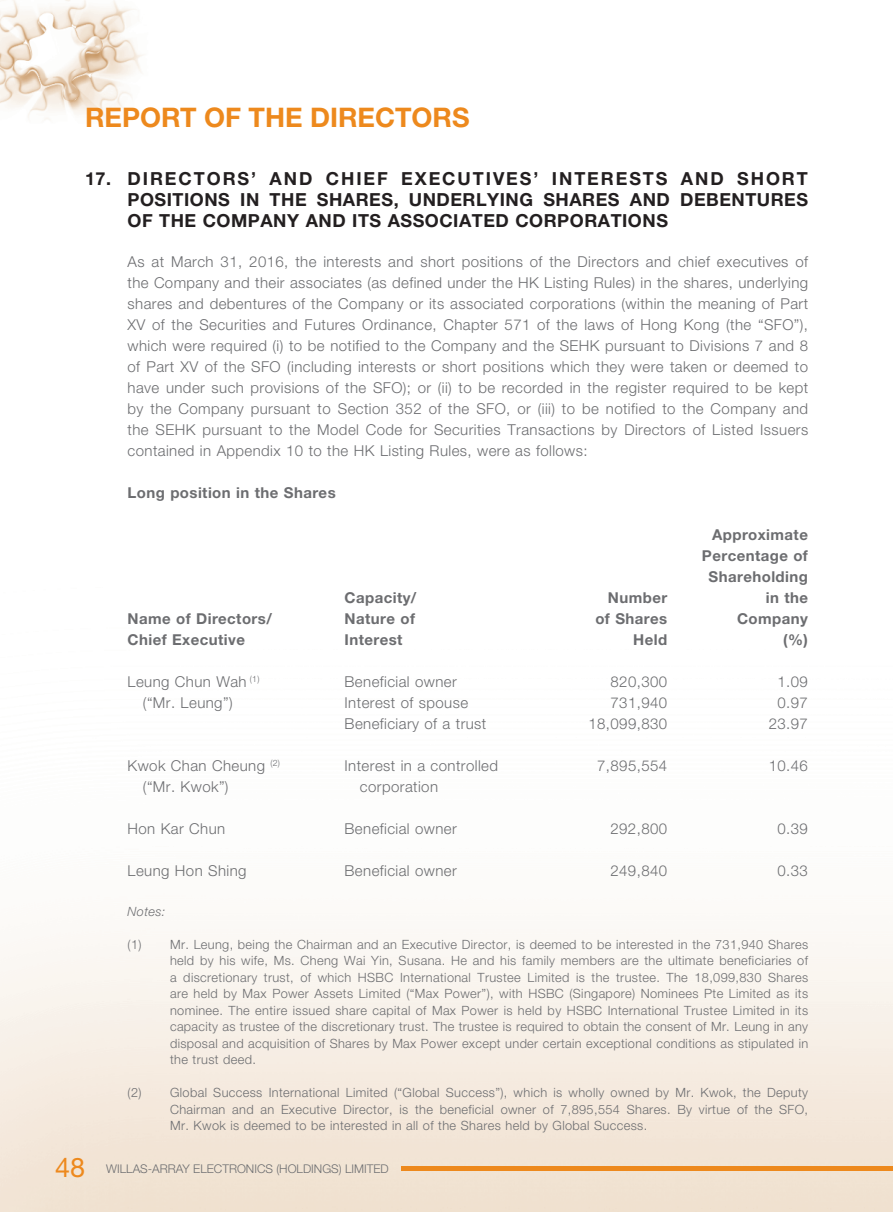
<style>
.page{position:relative;width:893px;height:1212px;background:#fff}
.page>*{position:absolute;margin:0;border:0;box-sizing:border-box;transform-origin:0 0}
.t1{font:700 27px "Helvetica Neue LT Std";color:#ed891d}
.t2{font:27px "Helvetica Neue LT Std";color:#ed891d}
.t3{font:700 18px/21px "Helvetica Neue LT Std";letter-spacing:.03em;color:#231f20;text-align:justify}
.t4{font:300 15px/21px "Helvetica Neue LT Std";letter-spacing:.03em;color:#6c6d70;text-align:justify}
.t5{font:700 15px/21px "Helvetica Neue LT Std";letter-spacing:.03em;color:#6c6d70;text-align:right}
.t6{font:300 12.75px/16.5px "Helvetica Neue LT Std";letter-spacing:.03em;color:#6c6d70;text-align:justify}
.t7{font:italic 300 12.75px "Helvetica Neue LT Std";letter-spacing:.03em;color:#6c6d70}
.t8{font:300 12px "Helvetica Neue LT Std";color:#6c6d70}
</style>
<div class="page">
<img style="left:0;top:0;width:893px;height:1212px">
<div style="left:402px;top:1166px;width:491px;height:5px;background:#ed891d"></div>
<h1 class="t1" style="left:85px;top:100px;width:386px">REPORT OF THE DIRECTORS</h1>
<p class="t3" style="left:128px;top:168px;width:682px;text-indent:-43px">17. DIRECTORS’ AND CHIEF EXECUTIVES’ INTERESTS AND SHORT POSITIONS IN THE SHARES, UNDERLYING SHARES AND DEBENTURES OF THE COMPANY AND ITS ASSOCIATED CORPORATIONS</p>
<p class="t4" style="left:128px;top:250px;width:682px">As at March 31, 2016, the interests and short positions of the Directors and chief executives of the Company and their associates (as defined under the HK Listing Rules) in the shares, underlying shares and debentures of the Company or its associated corporations (within the meaning of Part XV of the Securities and Futures Ordinance, Chapter 571 of the laws of Hong Kong (the “SFO”), which were required (i) to be notified to the Company and the SEHK pursuant to Divisions 7 and 8 of Part XV of the SFO (including interests or short positions which they were taken or deemed to have under such provisions of the SFO); or (ii) to be recorded in the register required to be kept by the Company pursuant to Section 352 of the SFO, or (iii) to be notified to the Company and the SEHK pursuant to the Model Code for Securities Transactions by Directors of Listed Issuers contained in Appendix 10 to the HK Listing Rules, were as follows:</p>
<p class="t5" style="left:128px;top:481px;width:210px">Long position in the Shares</p>
<p class="t5" style="left:702px;top:523px;width:108px">Approximate<br>Percentage of<br>Shareholding</p>
<p class="t5" style="left:345px;top:586px;width:73px">Capacity/</p>
<p class="t5" style="left:608px;top:586px;width:61px">Number</p>
<p class="t5" style="left:766px;top:586px;width:44px">in the</p>
<p class="t5" style="left:128px;top:607px;width:146px">Name of Directors/</p>
<p class="t5" style="left:345px;top:607px;width:72px">Nature of</p>
<p class="t5" style="left:595px;top:607px;width:73px">of Shares</p>
<p class="t5" style="left:737px;top:607px;width:72px">Company</p>
<p class="t5" style="left:128px;top:628px;width:119px">Chief Executive</p>
<p class="t5" style="left:345px;top:628px;width:59px">Interest</p>
<p class="t5" style="left:633px;top:628px;width:36px">Held</p>
<p class="t5" style="left:783px;top:628px;width:26px">(%)</p>
<p class="t4" style="left:128px;top:670px;width:134px">Leung Chun Wah <sup>(1)</sup></p>
<p class="t4" style="left:345px;top:670px;width:114px">Beneficial owner</p>
<p class="t4" style="left:610px;top:670px;width:58px">820,300</p>
<p class="t4" style="left:777px;top:670px;width:32px">1.09</p>
<p class="t4" style="left:143px;top:691px;width:91px">(“Mr. Leung”)</p>
<p class="t4" style="left:345px;top:691px;width:125px">Interest of spouse</p>
<p class="t4" style="left:610px;top:691px;width:58px">731,940</p>
<p class="t4" style="left:777px;top:691px;width:32px">0.97</p>
<p class="t4" style="left:345px;top:712px;width:143px">Beneficiary of a trust</p>
<p class="t4" style="left:588px;top:712px;width:80px">18,099,830</p>
<p class="t4" style="left:769px;top:712px;width:41px">23.97</p>
<p class="t4" style="left:128px;top:754px;width:154px">Kwok Chan Cheung <sup>(2)</sup></p>
<p class="t4" style="left:345px;top:754px;width:155px">Interest in a controlled</p>
<p class="t4" style="left:597px;top:754px;width:72px">7,895,554</p>
<p class="t4" style="left:769px;top:754px;width:41px">10.46</p>
<p class="t4" style="left:143px;top:775px;width:87px">(“Mr. Kwok”)</p>
<p class="t4" style="left:360px;top:775px;width:80px">corporation</p>
<p class="t4" style="left:128px;top:817px;width:99px">Hon Kar Chun</p>
<p class="t4" style="left:345px;top:817px;width:114px">Beneficial owner</p>
<p class="t4" style="left:610px;top:817px;width:58px">292,800</p>
<p class="t4" style="left:777px;top:817px;width:32px">0.39</p>
<p class="t4" style="left:128px;top:859px;width:120px">Leung Hon Shing</p>
<p class="t4" style="left:345px;top:859px;width:114px">Beneficial owner</p>
<p class="t4" style="left:610px;top:859px;width:58px">249,840</p>
<p class="t4" style="left:777px;top:859px;width:32px">0.33</p>
<p class="t7" style="left:128px;top:904px;width:39px">Notes:</p>
<p class="t6" style="left:170px;top:936px;width:640px;text-indent:-43px">(1) Mr. Leung, being the Chairman and an Executive Director, is deemed to be interested in the 731,940 Shares held by his wife, Ms. Cheng Wai Yin, Susana. He and his family members are the ultimate beneficiaries of a discretionary trust, of which HSBC International Trustee Limited is the trustee. The 18,099,830 Shares are held by Max Power Assets Limited (“Max Power”), with HSBC (Singapore) Nominees Pte Limited as its nominee. The entire issued share capital of Max Power is held by HSBC International Trustee Limited in its capacity as trustee of the discretionary trust. The trustee is required to obtain the consent of Mr. Leung in any disposal and acquisition of Shares by Max Power except under certain exceptional conditions as stipulated in the trust deed.</p>
<p class="t6" style="left:170px;top:1084px;width:639px;text-indent:-43px">(2) Global Success International Limited (“Global Success”), which is wholly owned by Mr. Kwok, the Deputy Chairman and an Executive Director, is the beneficial owner of 7,895,554 Shares. By virtue of the SFO, Mr. Kwok is deemed to be interested in all of the Shares held by Global Success.</p>
<h1 class="t2" style="left:55px;top:1151px;width:32px">48</h1>
<p class="t8" style="left:106px;top:1161px;width:284px">WILLAS-ARRAY ELECTRONICS (HOLDINGS) LIMITED</p>
</div>
